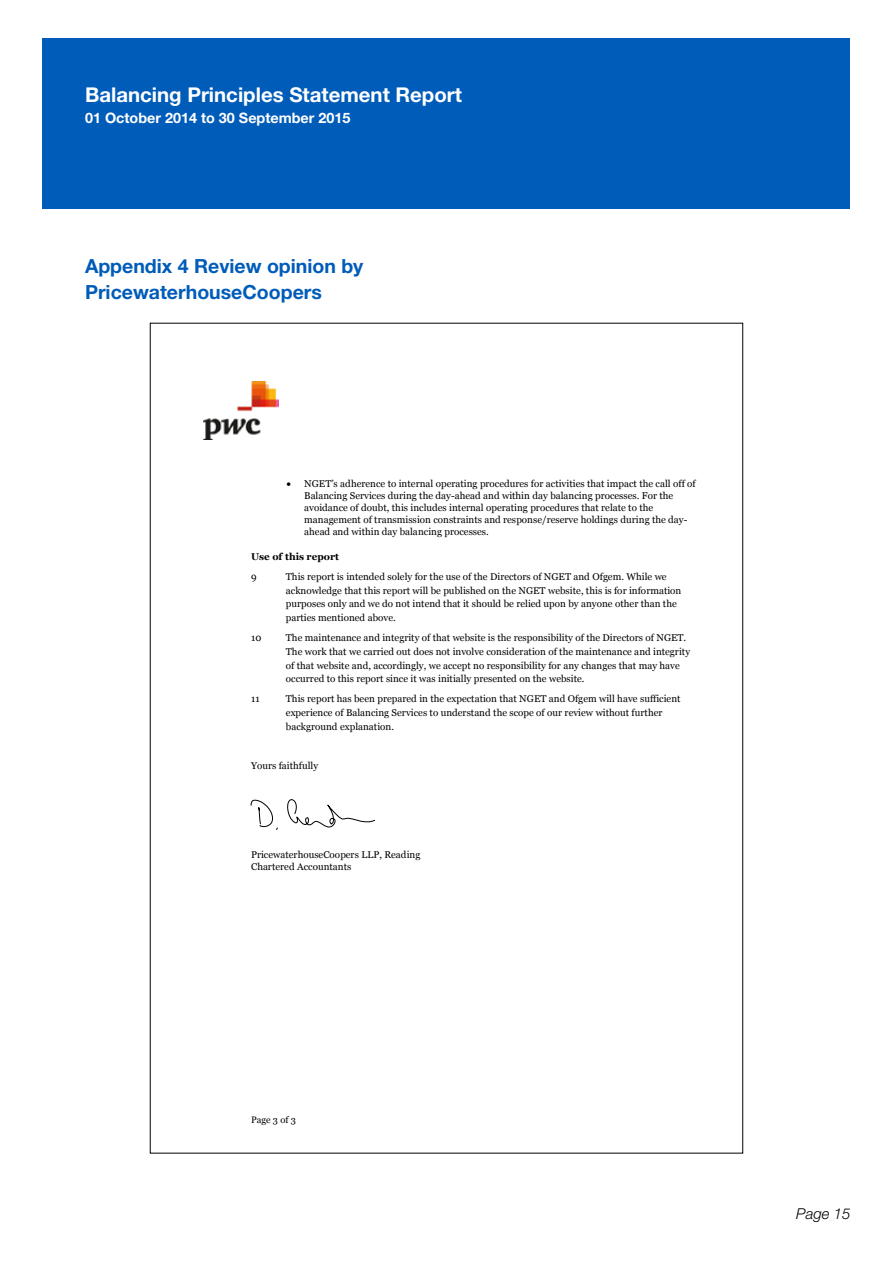
<style>
.page{position:relative;width:893px;height:1263px;background:#fff}
.page>*{position:absolute;margin:0;border:0;box-sizing:border-box;transform-origin:0 0}
.t1{font:700 20.4px "Helvetica Neue LT Std";color:#fff}
.t2{font:700 19.5px/25.5px "Helvetica Neue LT Std";color:#005cb9}
.t3{font:italic 300 15px "Helvetica Neue LT Std";color:#000}
.t4{font:700 14.4px "Helvetica Neue LT Std";color:#fff}
.t5{font:9.75px/13.8px "Georgia";color:#000}
.t6{font:700 9.75px "Georgia";color:#000}
.t7{font:9.3px "Georgia";color:#000}
</style>
<div class="page">
<div style="left:43px;top:38px;width:807px;height:170px;background:#005cb9"></div>
<img style="left:203px;top:382px;width:76px;height:57px">
<svg style="left:251px;top:799px;width:27px;height:31px"></svg>
<svg style="left:287px;top:799px;width:88px;height:28px"></svg>
<h1 class="t1" style="left:85px;top:82px;width:378px">Balancing Principles Statement Report</h1>
<h3 class="t4" style="left:85px;top:109px;width:267px">01 October 2014 to 30 September 2015</h3>
<h2 class="t2" style="left:85px;top:253px;width:280px">Appendix 4 Review opinion by<br>PricewaterhouseCoopers</h2>
<p class="t5" style="left:304px;top:478px;width:393px;line-height:11.9px;text-indent:-18px">• NGET’s adherence to internal operating procedures for activities that impact the call off of Balancing Services during the day-ahead and within day balancing processes. For the avoidance of doubt, this includes internal operating procedures that relate to the management of transmission constraints and response/reserve holdings during the day&shy;ahead and within day balancing processes.</p>
<p class="t6" style="left:251px;top:550px;width:90px">Use of this report</p>
<p class="t5" style="left:251px;top:570px;width:7px">9</p>
<p class="t5" style="left:286px;top:570px;width:397px">This report is intended solely for the use of the Directors of NGET and Ofgem. While we acknowledge that this report will be published on the NGET website, this is for information purposes only and we do not intend that it should be relied upon by anyone other than the parties mentioned above.</p>
<p class="t5" style="left:251px;top:631px;width:12px">10</p>
<p class="t5" style="left:286px;top:631px;width:406px">The maintenance and integrity of that website is the responsibility of the Directors of NGET.<br>The work that we carried out does not involve consideration of the maintenance and integrity of that website and, accordingly, we accept no responsibility for any changes that may have occurred to this report since it was initially presented on the website.</p>
<p class="t5" style="left:251px;top:692px;width:10px">11</p>
<p class="t5" style="left:286px;top:692px;width:396px">This report has been prepared in the expectation that NGET and Ofgem will have sufficient experience of Balancing Services to understand the scope of our review without further background explanation.</p>
<p class="t5" style="left:251px;top:759px;width:69px">Yours faithfully</p>
<p class="t5" style="left:251px;top:849px;width:171px;line-height:11.9px">PricewaterhouseCoopers LLP, Reading<br>Chartered Accountants</p>
<p class="t7" style="left:251px;top:1114px;width:46px">Page 3 of 3</p>
<h3 class="t3" style="left:796px;top:1205px;width:56px">Page 15</h3>
</div>
